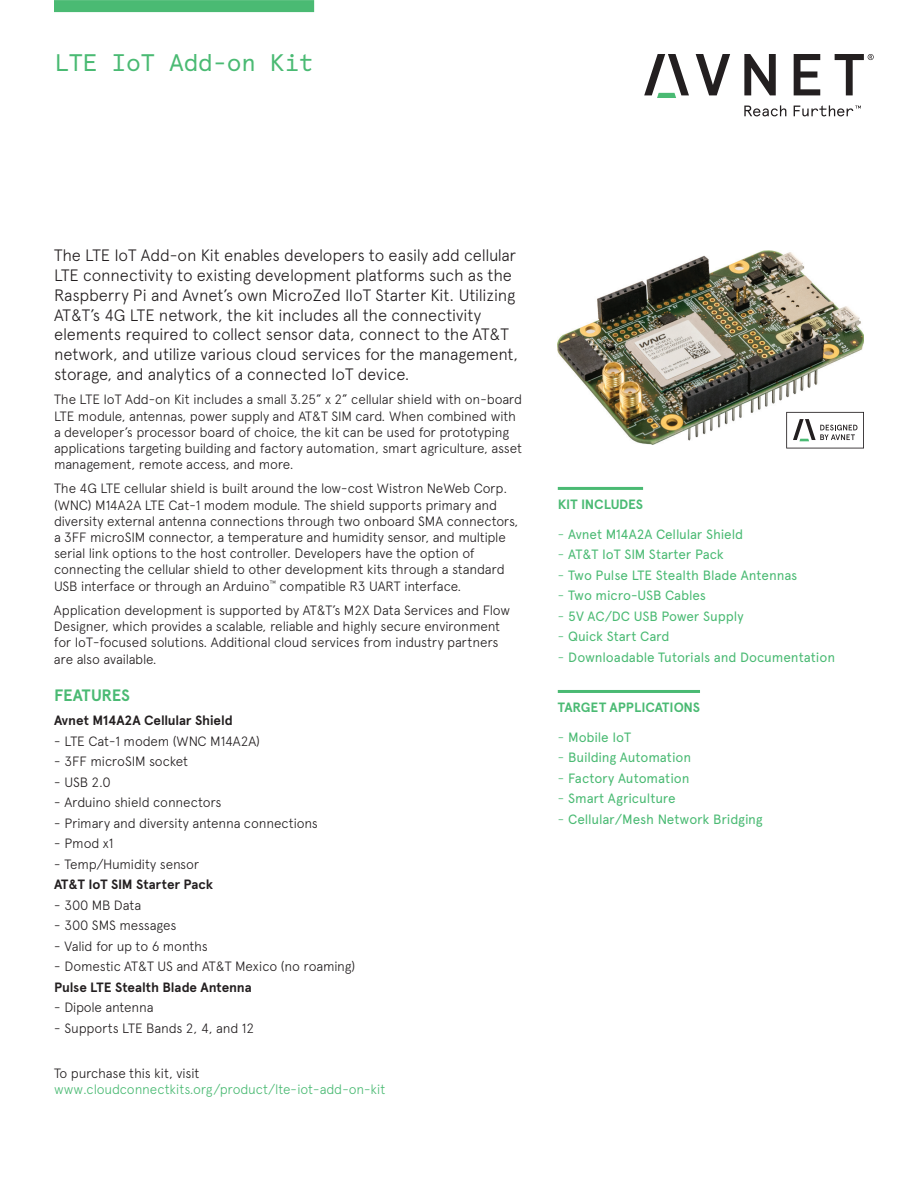
<style>
.page{position:relative;width:918px;height:1188px;background:#fff}
.page>*{position:absolute;margin:0;border:0;box-sizing:border-box;transform-origin:0 0}
.t1{font:24px "Apercu Avnet Mono";letter-spacing:-.02em;color:#4aba73}
.t2{font:300 16.5px/19.8px "Apercu Pro";letter-spacing:-.01em;color:#231f20}
.t3{font:700 16.5px "Apercu Pro";letter-spacing:-.005em;color:#4aba73}
.t4{font:300 13.5px/16.2px "Apercu Pro";letter-spacing:-.015em;color:#231f20}
.t5{font:13.5px "Apercu Pro";letter-spacing:-.01em;color:#4aba73}
.t6{font:700 13.5px "Apercu Pro";letter-spacing:-.005em;color:#231f20}
.t7{font:300 13.5px "Apercu Pro";letter-spacing:-.01em;color:#4aba73}
.t8{font:700 13.5px "Apercu Pro";letter-spacing:-.005em;color:#4aba73}
.s1{font-weight:300}
</style>
<div class="page">
<img style="left:558px;top:250px;width:306px;height:194px">
<svg style="left:786px;top:412px;width:78px;height:36px"></svg>
<hr style="left:558px;top:487px;width:85px;height:3px;background:#4aba73">
<hr style="left:558px;top:690px;width:142px;height:3px;background:#4aba73">
<div style="left:54px;top:0;width:260px;height:12px;background:#4aba73"></div>
<svg style="left:644px;top:54px;width:45px;height:44px"></svg>
<svg style="left:794px;top:54px;width:26px;height:41px"></svg>
<svg style="left:696px;top:54px;width:34px;height:41px"></svg>
<svg style="left:744px;top:54px;width:32px;height:41px"></svg>
<svg style="left:835px;top:54px;width:39px;height:41px"></svg>
<svg style="left:744px;top:105px;width:42px;height:11px"></svg>
<svg style="left:794px;top:105px;width:67px;height:11px"></svg>
<h1 class="t1" style="left:54px;top:45px;width:261px">LTE IoT Add-on Kit</h1>
<p class="t2" style="left:54px;top:244px;width:466px">The LTE IoT Add-on Kit enables developers to easily add cellular LTE connectivity to existing development platforms such as the Raspberry Pi and Avnet’s own MicroZed IIoT Starter Kit. Utilizing AT&amp;T’s 4G LTE network, the kit includes all the connectivity elements required to collect sensor data, connect to the AT&amp;T network, and utilize various cloud services for the management, storage, and analytics of a connected IoT device.</p>
<p class="t4" style="left:54px;top:390px;width:470px">The LTE IoT Add-on Kit includes a small 3.25” x 2” cellular shield with on-board LTE module, antennas, power supply and AT&amp;T SIM card. When combined with a developer’s processor board of choice, the kit can be used for prototyping applications targeting building and factory automation, smart agriculture, asset management, remote access, and more.</p>
<p class="t4" style="left:54px;top:479px;width:466px">The 4G LTE cellular shield is built around the low-cost Wistron NeWeb Corp. (WNC) M14A2A LTE Cat-1 modem module. The shield supports primary and diversity external antenna connections through two onboard SMA connectors, a 3FF microSIM connector, a temperature and humidity sensor, and multiple serial link options to the host controller. Developers have the option of connecting the cellular shield to other development kits through a standard USB interface or through an Arduino<sup>™</sup> compatible R3 UART interface.</p>
<p class="t4" style="left:54px;top:601px;width:458px">Application development is supported by AT&amp;T’s M2X Data Services and Flow Designer, which provides a scalable, reliable and highly secure environment for IoT-focused solutions. Additional cloud services from industry partners are also available.</p>
<p class="t3" style="left:54px;top:682px;width:78px">FEATURES</p>
<p class="t6" style="left:54px;top:710px;width:180px">Avnet M14A2A Cellular Shield</p>
<p class="t4" style="left:54px;top:731px;width:208px">- LTE Cat-1 modem (WNC M14A2A)</p>
<p class="t4" style="left:54px;top:752px;width:136px">- 3FF microSIM socket</p>
<p class="t4" style="left:54px;top:773px;width:58px">- USB 2.0</p>
<p class="t4" style="left:54px;top:793px;width:169px">- Arduino shield connectors</p>
<p class="t4" style="left:54px;top:814px;width:266px">- Primary and diversity antenna connections</p>
<p class="t4" style="left:54px;top:834px;width:61px">- Pmod x1</p>
<p class="t4" style="left:54px;top:855px;width:147px">- Temp/Humidity sensor</p>
<p class="t6" style="left:54px;top:874px;width:161px">AT&amp;T IoT SIM Starter Pack</p>
<p class="t4" style="left:54px;top:896px;width:89px">- 300 MB Data</p>
<p class="t4" style="left:54px;top:916px;width:124px">- 300 SMS messages</p>
<p class="t4" style="left:54px;top:937px;width:156px">- Valid for up to 6 months</p>
<p class="t4" style="left:54px;top:957px;width:303px">- Domestic AT&amp;T US and AT&amp;T Mexico (no roaming)</p>
<p class="t6" style="left:54px;top:977px;width:199px">Pulse LTE Stealth Blade Antenna</p>
<p class="t4" style="left:54px;top:998px;width:101px">- Dipole antenna</p>
<p class="t4" style="left:54px;top:1019px;width:202px">- Supports LTE Bands 2, 4, and 12</p>
<p class="t4" style="left:54px;top:1064px;width:147px">To purchase this kit, visit</p>
<p class="t7" style="left:54px;top:1079px;width:333px">www.cloudconnectkits.org/product/lte-iot-add-on-kit</p>
<p class="t8" style="left:558px;top:494px;width:87px">KIT INCLUDES</p>
<p class="t5" style="left:558px;top:524px;width:187px"><span class="s1">-</span> Avnet M14A2A Cellular Shield</p>
<p class="t5" style="left:558px;top:544px;width:168px"><span class="s1">-</span> AT&amp;T IoT SIM Starter Pack</p>
<p class="t5" style="left:558px;top:565px;width:241px"><span class="s1">-</span> Two Pulse LTE Stealth Blade Antennas</p>
<p class="t5" style="left:558px;top:586px;width:150px"><span class="s1">-</span> Two micro-USB Cables</p>
<p class="t5" style="left:558px;top:606px;width:187px"><span class="s1">-</span> 5V AC/DC USB Power Supply</p>
<p class="t5" style="left:558px;top:627px;width:113px"><span class="s1">-</span> Quick Start Card</p>
<p class="t5" style="left:558px;top:647px;width:279px"><span class="s1">-</span> Downloadable Tutorials and Documentation</p>
<p class="t8" style="left:558px;top:697px;width:144px">TARGET APPLICATIONS</p>
<p class="t5" style="left:558px;top:727px;width:75px"><span class="s1">-</span> Mobile IoT</p>
<p class="t5" style="left:558px;top:748px;width:135px"><span class="s1">-</span> Building Automation</p>
<p class="t5" style="left:558px;top:768px;width:133px"><span class="s1">-</span> Factory Automation</p>
<p class="t5" style="left:558px;top:789px;width:119px"><span class="s1">-</span> Smart Agriculture</p>
<p class="t5" style="left:558px;top:809px;width:206px"><span class="s1">-</span> Cellular/Mesh Network Bridging</p>
</div>
